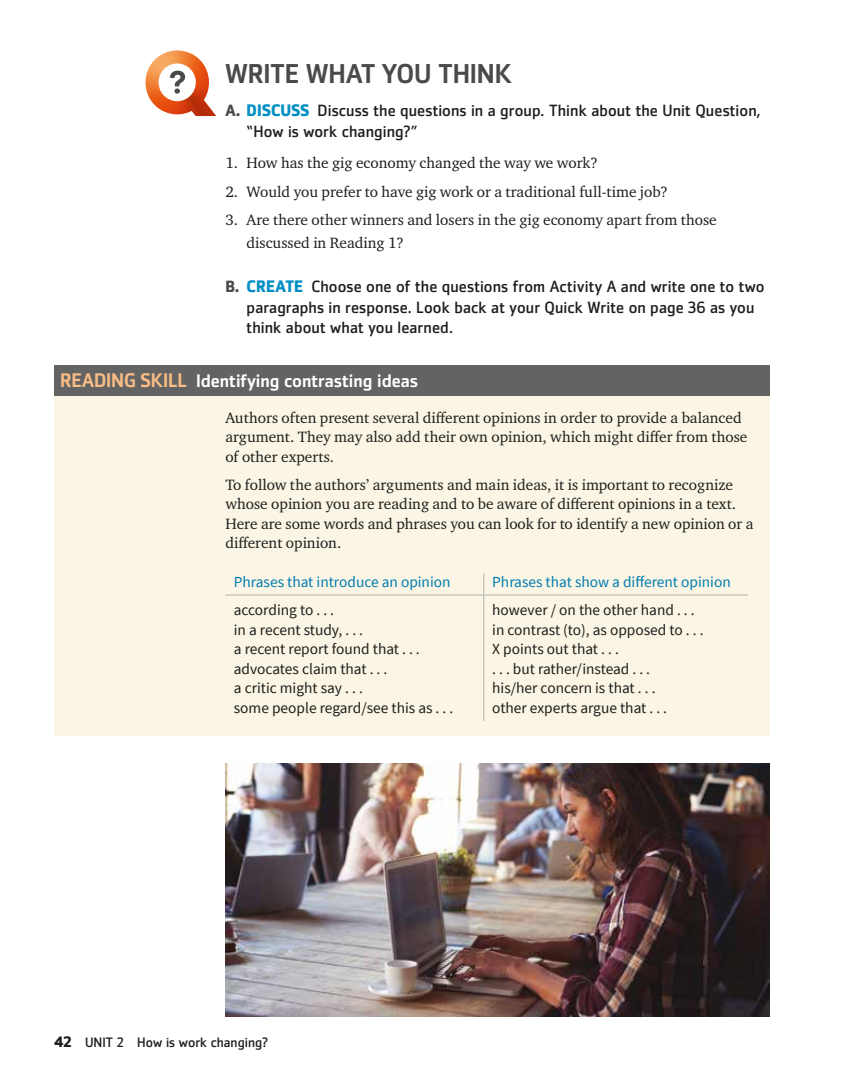
<style>
.page{position:relative;width:864px;height:1080px;background:#fff}
.page>*{position:absolute;margin:0;border:0;box-sizing:border-box;transform-origin:0 0}
.t1{font:500 27px "Zemestro Std";letter-spacing:-.005em;color:#4a4a49}
.t2{font:500 18px "Zemestro Std";color:#fff}
.t3{font:16.2px/20.5px "Zemestro Std";letter-spacing:.005em;color:#1d1d1b}
.t4{font:15.3px/19.5px "Charter ITC Std";color:#1d1d1b}
.t5{font:15.3px/19.5px "Source Sans Pro";color:#1d1d1b}
.t6{font:15.3px "Source Sans Pro";color:#007cb0}
.t7{font:13.5px "Zemestro Std";color:#1d1d1b}
.s1{font-weight:700;color:#4a4a49}
.s2{font-weight:700;font-size:16.5px;color:#008fc5}
.s3{font-size:19.5px;color:#f9bd85}
.s4{font-weight:700;font-size:15px}
</style>
<div class="page">
<div style="left:54px;top:365px;width:716px;height:31px;background:#646363"></div>
<div style="left:54px;top:396px;width:716px;height:340px;background:#faf5e4"></div>
<svg style="left:483px;top:574px;width:1px;height:21px"></svg>
<hr style="left:225px;top:595px;width:259px;height:1px;background:#b3b2b2">
<hr style="left:484px;top:595px;width:264px;height:1px;background:#b3b2b2">
<hr style="left:483px;top:595px;width:1px;height:126px;background:#b3b2b2">
<svg style="left:146px;top:50px;width:70px;height:66px"></svg>
<img style="left:225px;top:763px;width:545px;height:253px">
<h1 class="t1" style="left:225px;top:57px;width:288px">WRITE WHAT YOU THINK</h1>
<p class="t3" style="left:247px;top:100px;width:516px;text-indent:-21px"><span class="s1">A.</span> <span class="s2">DISCUSS</span> Discuss the questions in a group. Think about the Unit Question, “How is work changing?”</p>
<p class="t4" style="left:225px;top:153px;width:374px">1. How has the gig economy changed the way we work?</p>
<p class="t4" style="left:225px;top:181px;width:444px">2. Would you prefer to have gig work or a traditional full-time job?</p>
<p class="t4" style="left:247px;top:209px;width:472px;line-height:22.5px;text-indent:-21px">3. Are there other winners and losers in the gig economy apart from those discussed in Reading 1?</p>
<p class="t3" style="left:247px;top:276px;width:519px;text-indent:-21px"><span class="s1">B.</span> <span class="s2">CREATE</span> Choose one of the questions from Activity A and write one to two paragraphs in response. Look back at your Quick Write on page 36 as you think about what you learned.</p>
<p class="t2" style="left:60px;top:370px;width:360px"><span class="s3">READING SKILL</span> Identifying contrasting ideas</p>
<p class="t4" style="left:225px;top:408px;width:524px">Authors often present several different opinions in order to provide a balanced argument. They may also add their own opinion, which might differ from those of other experts.</p>
<p class="t4" style="left:225px;top:475px;width:530px">To follow the authors’ arguments and main ideas, it is important to recognize whose opinion you are reading and to be aware of different opinions in a text.<br>Here are some words and phrases you can look for to identify a new opinion or a different opinion.</p>
<p class="t6" style="left:234px;top:572px;width:218px">Phrases that introduce an opinion</p>
<p class="t6" style="left:492px;top:572px;width:240px">Phrases that show a different opinion</p>
<p class="t5" style="left:234px;top:600px;width:221px">according to . . .<br>in a recent study, . . .<br>a recent report found that . . . advocates claim that . . .<br>a critic might say . . .<br>some people regard/see this as . . .</p>
<p class="t5" style="left:492px;top:600px;width:213px">however / on the other hand . . . in contrast (to), as opposed to . . .<br>X points out that . . .<br>. . . but rather/instead . . .<br>his/her concern is that . . .<br>other experts argue that . . .</p>
<p class="t7" style="left:54px;top:1034px;width:216px"><span class="s4">42</span> UNIT 2 How is work changing?</p>
</div>
